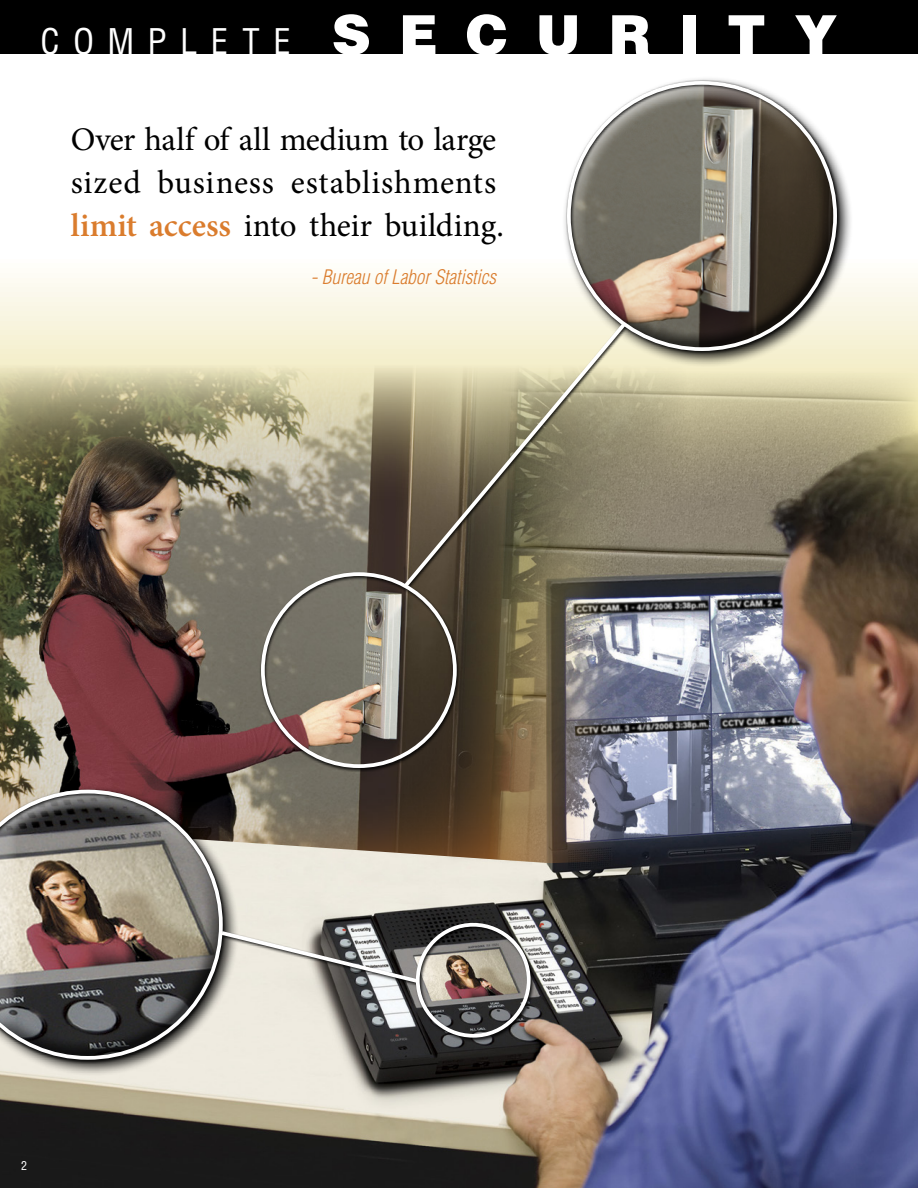
<style>
.page{position:relative;width:918px;height:1188px;background:#fff}
.page>*{position:absolute;margin:0;border:0;box-sizing:border-box;transform-origin:0 0}
.t1{font:condensed 34.5px "Helvetica LT";letter-spacing:.39em;color:#fff}
.t2{font:33px/43.2px "Minion Pro";letter-spacing:.01em;color:#000}
.t3{font:italic 300 condensed 19.5px "Helvetica LT Std";color:#da7c2d}
.t4{font:condensed 12px "Helvetica LT";color:#fff}
.s1{font-weight:900;font-stretch:normal;font-size:54px}
.s2{font-weight:600;color:#da7c2d}
</style>
<div class="page">
<svg style="left:0;top:278px;width:918px;height:92px;background:#f7f3dd"></svg>
<img style="left:0;top:370px;width:918px;height:456px">
<img style="left:0;top:826px;width:918px;height:362px">
<div style="left:562px;top:76px;width:292px;height:292px;background:#000;opacity:.81"></div>
<div style="left:0;top:785px;width:239px;height:291px;background:#000;opacity:.81"></div>
<div style="left:259px;top:79px;width:583px;height:693px;background:#000;opacity:.9"></div>
<svg style="left:400px;top:319px;width:230px;height:273px;background:#989178"></svg>
<div style="left:261px;top:572px;width:196px;height:196px;border:4px solid #fff;border-radius:50%"></div>
<div style="left:0;top:788px;width:535px;height:276px;background:#000;opacity:.9"></div>
<svg style="left:223px;top:928px;width:199px;height:58px;background:#a9a7a2"></svg>
<div style="left:416px;top:923px;width:115px;height:115px;border:4px solid #fff;border-radius:50%"></div>
<img style="left:0;top:790px;width:223px;height:270px">
<div style="left:0;top:0;width:918px;height:54px;background:#000"></div>
<p class="t1" style="left:40px;top:20px;width:798px">COMPLETE <span class="s1">SECURITY</span></p>
<p class="t2" style="left:71px;top:118px;width:435px">Over half of all medium to large sized business establishments <span class="s2">limit access</span> into their building.</p>
<p class="t3" style="left:311px;top:264px;width:187px">- Bureau of Labor Statistics</p>
<p class="t4" style="left:21px;top:1158px;width:7px">2</p>
</div>
